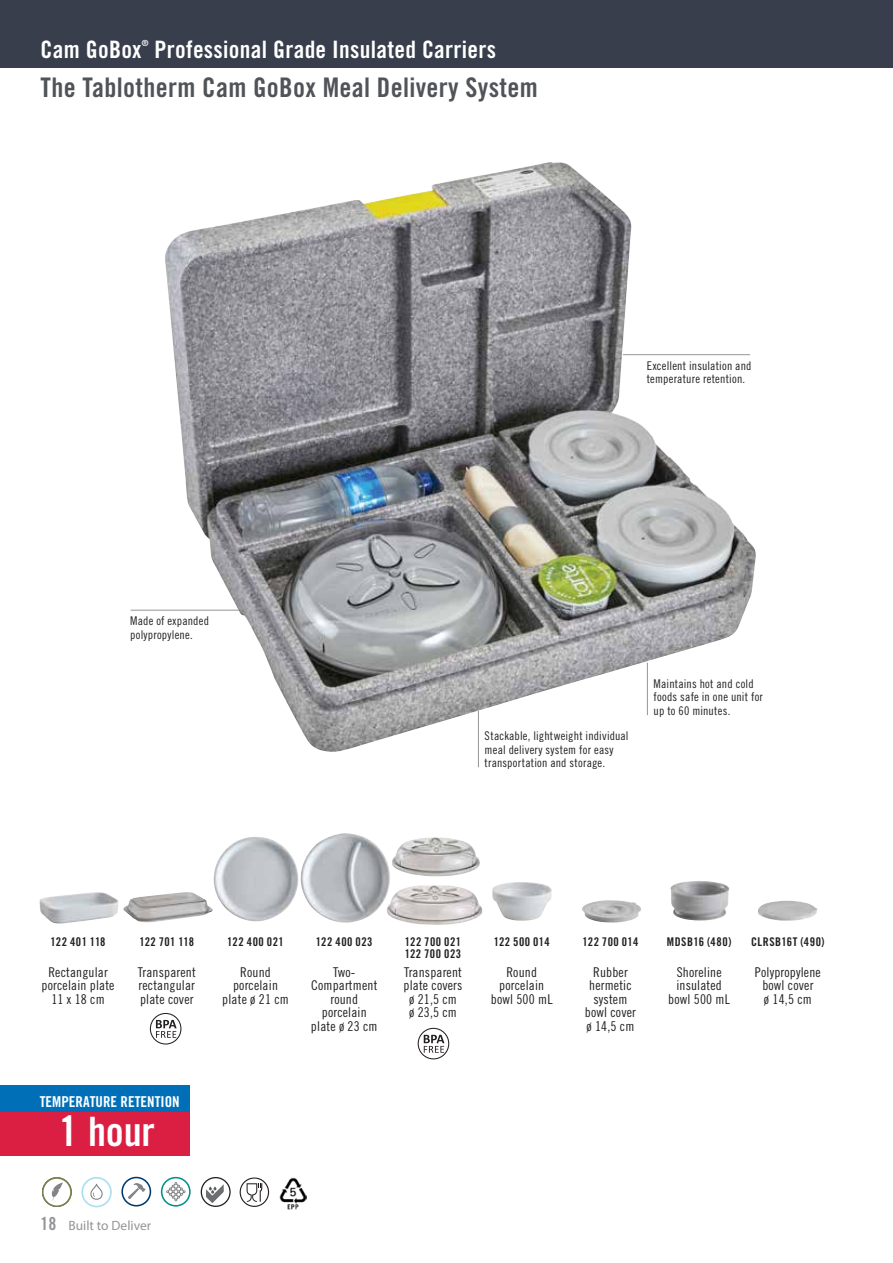
<style>
.page{position:relative;width:893px;height:1263px;background:#fff}
.page>*{position:absolute;margin:0;border:0;box-sizing:border-box;transform-origin:0 0}
.t1{font:40.5px "Trade Gothic LT Std Bd Cn 20";color:#fff}
.t2{font:27px "Trade Gothic LT Std Bd Cn 20";letter-spacing:.015em;color:#505357}
.t3{font:24px "Trade Gothic LT Std Bd Cn 20";letter-spacing:.015em;color:#fff}
.t4{font:15px "Trade Gothic LT Std Bd Cn 20";color:#fff}
.t5{font:13.5px/13.5px "Trade Gothic LT Std Cn 18";letter-spacing:.015em;color:#231f20;text-align:center}
.t6{font:13.5px "Myriad Pro";color:#939598}
.t7{font:12px/13.5px "Trade Gothic LT Std Cn 18";letter-spacing:.015em;color:#231f20}
.t8{font:12px/12px "Trade Gothic LT Std Bd Cn 20";letter-spacing:.045em;color:#231f20}
.t9{font:12px "Trade Gothic LT Std Bd Cn 20";letter-spacing:.01em;color:#231f20}
.t10{font:8.4px "Trade Gothic LT Std Bd Cn 20";color:#fff}
.s1{font-size:42px}
.s2{font-family:"Trade Gothic LT Std Bd Cn 20";font-size:18px}
</style>
<div class="page">
<img style="left:164px;top:162px;width:592px;height:590px">
<div style="left:0;top:0;width:893px;height:68px;background:#383e4c"></div>
<svg style="left:42px;top:1177px;width:30px;height:30px"></svg>
<svg style="left:81px;top:1177px;width:31px;height:30px"></svg>
<svg style="left:121px;top:1177px;width:30px;height:29px"></svg>
<svg style="left:161px;top:1177px;width:30px;height:29px"></svg>
<img style="left:279px;top:1177px;width:28px;height:32px">
<svg style="left:206px;top:1184px;width:18px;height:19px"></svg>
<div style="left:201px;top:1177px;width:30px;height:30px;border:1px solid #231f20;border-radius:50%"></div>
<svg style="left:239px;top:1177px;width:31px;height:30px"></svg>
<svg style="left:150px;top:1013px;width:31px;height:31px"></svg>
<div style="left:150px;top:1013px;width:31px;height:31px;border:1px solid #231f20;border-radius:50%"></div>
<svg style="left:156px;top:1020px;width:21px;height:18px"></svg>
<svg style="left:418px;top:1028px;width:31px;height:31px"></svg>
<div style="left:418px;top:1028px;width:31px;height:31px;border:1px solid #231f20;border-radius:50%"></div>
<svg style="left:424px;top:1035px;width:20px;height:18px"></svg>
<div style="left:0;top:1085px;width:190px;height:70px;background:#da1f43"></div>
<div style="left:0;top:1085px;width:190px;height:26px;background:#006fb8"></div>
<img style="left:582px;top:900px;width:59px;height:22px">
<img style="left:492px;top:882px;width:60px;height:39px">
<img style="left:123px;top:892px;width:90px;height:30px">
<img style="left:214px;top:837px;width:84px;height:84px">
<img style="left:392px;top:837px;width:88px;height:39px">
<img style="left:670px;top:881px;width:59px;height:39px">
<img style="left:758px;top:901px;width:59px;height:20px">
<img style="left:300px;top:833px;width:90px;height:90px">
<img style="left:387px;top:885px;width:96px;height:40px">
<img style="left:39px;top:892px;width:80px;height:32px">
<hr style="left:623px;top:354px;width:127px;height:1px;background:#939598">
<hr style="left:131px;top:610px;width:108px;height:1px;background:#939598">
<hr style="left:647px;top:663px;width:1px;height:52px;background:#939598">
<hr style="left:478px;top:711px;width:1px;height:56px;background:#939598">
<h3 class="t3" style="left:40px;top:35px;width:103px">Cam GoBox</h3>
<p class="t10" style="left:142px;top:38px;width:8px">®</p>
<h3 class="t3" style="left:154px;top:35px;width:343px">Professional Grade Insulated Carriers</h3>
<h2 class="t2" style="left:40px;top:71px;width:499px">The Tablotherm Cam GoBox Meal Delivery System</h2>
<p class="t7" style="left:130px;top:614px;width:80px">Made of expanded polypropylene.</p>
<p class="t7" style="left:647px;top:358px;width:106px">Excellent insulation and temperature retention.</p>
<p class="t7" style="left:485px;top:729px;width:145px">Stackable, lightweight individual meal delivery system for easy transportation and storage.</p>
<p class="t7" style="left:654px;top:676px;width:111px">Maintains hot and cold foods safe in one unit for up to 60 minutes.</p>
<p class="t9" style="left:51px;top:934px;width:57px">122 401 118</p>
<p class="t9" style="left:139px;top:934px;width:56px">122 701 118</p>
<p class="t8" style="left:227px;top:935px;width:58px">122 400 021</p>
<p class="t8" style="left:316px;top:935px;width:58px">122 400 023</p>
<p class="t8" style="left:405px;top:935px;width:58px">122 700 021<br>122 700 023</p>
<p class="t8" style="left:494px;top:935px;width:57px">122 500 014</p>
<p class="t8" style="left:582px;top:935px;width:57px">122 700 014</p>
<p class="t8" style="left:667px;top:935px;width:66px">MDSB16 (480)</p>
<p class="t8" style="left:751px;top:935px;width:75px">CLRSB16T (490)</p>
<p class="t5" style="left:42px;top:965px;width:74px">Rectangular porcelain plate<br>11 x 18 cm</p>
<p class="t5" style="left:138px;top:965px;width:59px;text-align:justify">Transparent rectangular plate cover</p>
<p class="t5" style="left:222px;top:965px;width:68px">Round porcelain plate ø 21 cm</p>
<p class="t5" style="left:311px;top:965px;width:68px">Two-<br>Compartment round porcelain plate ø 23 cm</p>
<p class="t5" style="left:404px;top:965px;width:60px">Transparent plate covers ø 21,5 cm<br>ø 23,5 cm</p>
<p class="t5" style="left:491px;top:965px;width:63px">Round porcelain bowl 500 mL</p>
<p class="t5" style="left:585px;top:965px;width:53px">Rubber hermetic system bowl cover ø 14,5 cm</p>
<p class="t5" style="left:668px;top:965px;width:63px">Shoreline insulated bowl 500 mL</p>
<p class="t5" style="left:755px;top:965px;width:67px">Polypropylene bowl cover<br>ø 14,5 cm</p>
<p class="t4" style="left:40px;top:1093px;width:141px">TEMPERATURE RETENTION</p>
<h1 class="t1" style="left:59px;top:1107px;width:97px"><span class="s1">1</span> hour</h1>
<p class="t6" style="left:40px;top:1217px;width:112px"><span class="s2">18</span> Built to Deliver</p>
</div>
